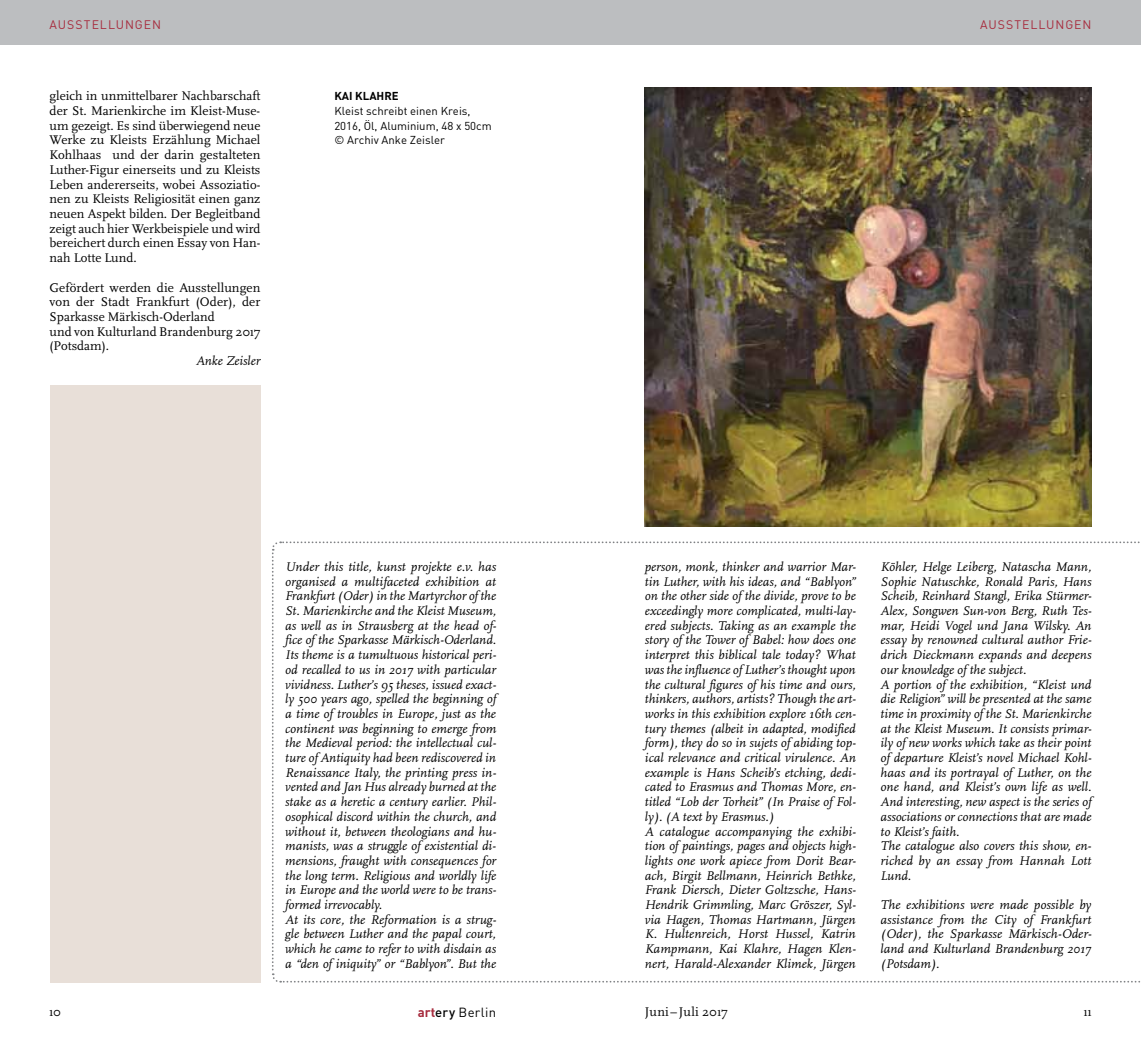
<style>
.page{position:relative;width:1141px;height:1042px;background:#fff}
.page>*{position:absolute;margin:0;border:0;box-sizing:border-box;transform-origin:0 0}
.t1{font:italic 13.12px/14.7px "Scala";color:#000}
.t2{font:13.12px/14.7px "Scala";color:#000;text-align:justify}
.t3{font:13.12px "Scala";letter-spacing:.02em;color:#000}
.t4{font:13.12px "FFDIN";letter-spacing:.025em;color:#000}
.t5{font:12.25px "FFDIN";letter-spacing:.075em;color:#a72c3e}
.t6{font:11.38px/14.7px "FFDIN";color:#000}
.t7{font:700 11.38px "FFDIN";color:#000}
.s1{font-weight:700;color:#a72c3e}
.s2{font-weight:500}
</style>
<div class="page">
<div style="left:570px;top:0;width:571px;height:45px;background:#bcbec0"></div>
<div style="left:0;top:0;width:570px;height:45px;background:#bcbec0"></div>
<svg style="left:272px;top:541px;width:868px;height:442px"></svg>
<div style="left:50px;top:385px;width:210px;height:597px;background:#e8dfd8"></div>
<img style="left:645px;top:87px;width:446px;height:440px">
<p class="t5" style="left:50px;top:17px;width:113px">AUSSTELLUNGEN</p>
<p class="t5" style="left:980px;top:17px;width:113px">AUSSTELLUNGEN</p>
<p class="t2" style="left:50px;top:89px;width:212px">gleich in unmittelbarer Nachbarschaft der St. Marienkirche im Kleist-Muse&shy;um gezeigt. Es sind überwiegend neue Werke zu Kleists Erzählung Michael Kohlhaas und der darin gestalteten Luther-Figur einerseits und zu Kleists Leben andererseits, wobei Assoziatio&shy;nen zu Kleists Religiosität einen ganz neuen Aspekt bilden. Der Begleitband zeigt auch hier Werkbeispiele und wird bereichert durch einen Essay von Han&shy;nah Lotte Lund.</p>
<p class="t2" style="left:50px;top:280px;width:212px;text-align:left">Gefördert werden die Ausstellungen von der Stadt Frankfurt (Oder), der<br>Sparkasse Märkisch-Oderland<br>und von Kulturland Brandenburg 2017 (Potsdam).</p>
<p class="t1" style="left:196px;top:353px;width:66px">Anke Zeisler</p>
<p class="t7" style="left:334px;top:89px;width:66px">KAI KLAHRE</p>
<p class="t6" style="left:334px;top:103px;width:159px">Kleist schreibt einen Kreis,<br>2016, Öl, Aluminium, 48 x 50cm © Archiv Anke Zeisler</p>
<p class="t1" style="left:285px;top:559px;width:213px">Under this title, kunst projekte e.v. has organised a multifaceted exhibition at Frankfurt (Oder) in the Martyrchor of the St. Marienkirche and the Kleist Museum, as well as in Strausberg at the head of&shy;fice of the Sparkasse Märkisch-Oderland.<br>Its theme is a tumultuous historical peri&shy;od recalled to us in 2017 with particular vividness. Luther’s 95 theses, issued exact&shy;ly 500 years ago, spelled the beginning of a time of troubles in Europe, just as the continent was beginning to emerge from the Medieval period: the intellectual cul&shy;ture of Antiquity had been rediscovered in Renaissance Italy, the printing press in&shy;vented and Jan Hus already burned at the stake as a heretic a century earlier. Phil&shy;osophical discord within the church, and without it, between theologians and hu&shy;manists, was a struggle of existential di&shy;mensions, fraught with consequences for the long term. Religious and worldly life in Europe and the world were to be trans&shy;formed irrevocably.<br>At its core, the Reformation is a strug&shy;gle between Luther and the papal court, which he came to refer to with disdain as a “den of iniquity” or “Bablyon”. But the</p>
<p class="t1" style="left:645px;top:559px;width:212px">person, monk, thinker and warrior Mar&shy;tin Luther, with his ideas, and “Bablyon” on the other side of the divide, prove to be exceedingly more complicated, multi-lay&shy;ered subjects. Taking as an example the story of the Tower of Babel: how does one interpret this biblical tale today? What was the influence of Luther’s thought upon the cultural figures of his time and ours, thinkers, authors, artists? Though the art&shy;works in this exhibition explore 16th cen&shy;tury themes (albeit in adapted, modified form), they do so in sujets of abiding top&shy;ical relevance and critical virulence. An example is Hans Scheib’s etching, dedi&shy;cated to Erasmus and Thomas More, en&shy;titled “Lob der Torheit” (In Praise of Fol&shy;ly). (A text by Erasmus.)<br>A catalogue accompanying the exhibi&shy;tion of paintings, pages and objects high&shy;lights one work apiece from Dorit Bear&shy;ach, Birgit Bellmann, Heinrich Bethke, Frank Diersch, Dieter Goltzsche, Hans-Hendrik Grimmling, Marc Gröszer, Syl&shy;via Hagen, Thomas Hartmann, Jürgen K. Hultenreich, Horst Hussel, Katrin Kampmann, Kai Klahre, Hagen Klen&shy;nert, Harald-Alexander Klimek, Jürgen</p>
<p class="t1" style="left:881px;top:559px;width:212px">Köhler, Helge Leiberg, Natascha Mann, Sophie Natuschke, Ronald Paris, Hans Scheib, Reinhard Stangl, Erika Stürmer-Alex, Songwen Sun-von Berg, Ruth Tes&shy;mar, Heidi Vogel und Jana Wilsky. An essay by renowned cultural author Frie&shy;drich Dieckmann expands and deepens our knowledge of the subject.<br>A portion of the exhibition, “Kleist und die Religion” will be presented at the same time in proximity of the St. Marienkirche at the Kleist Museum. It consists primar&shy;ily of new works which take as their point of departure Kleist’s novel Michael Kohl&shy;haas and its portrayal of Luther, on the one hand, and Kleist’s own life as well.<br>And interesting, new aspect is the series of associations or connections that are made to Kleist’s faith.<br>The catalogue also covers this show, en&shy;riched by an essay from Hannah Lott Lund.</p>
<p class="t1" style="left:881px;top:897px;width:212px;text-align:justify">The exhibitions were made possible by assistance from the City of Frankfurt (Oder), the Sparkasse Märkisch-Oder&shy;land and Kulturland Brandenburg 2017 (Potsdam).</p>
<p class="t2" style="left:50px;top:1004px;width:13px">10</p>
<p class="t4" style="left:418px;top:1003px;width:80px"><span class="s1">ART</span><span class="s2">ery</span> Berlin</p>
<p class="t3" style="left:645px;top:1004px;width:84px">Juni–Juli 2017</p>
<p class="t2" style="left:1084px;top:1004px;width:9px">11</p>
</div>
